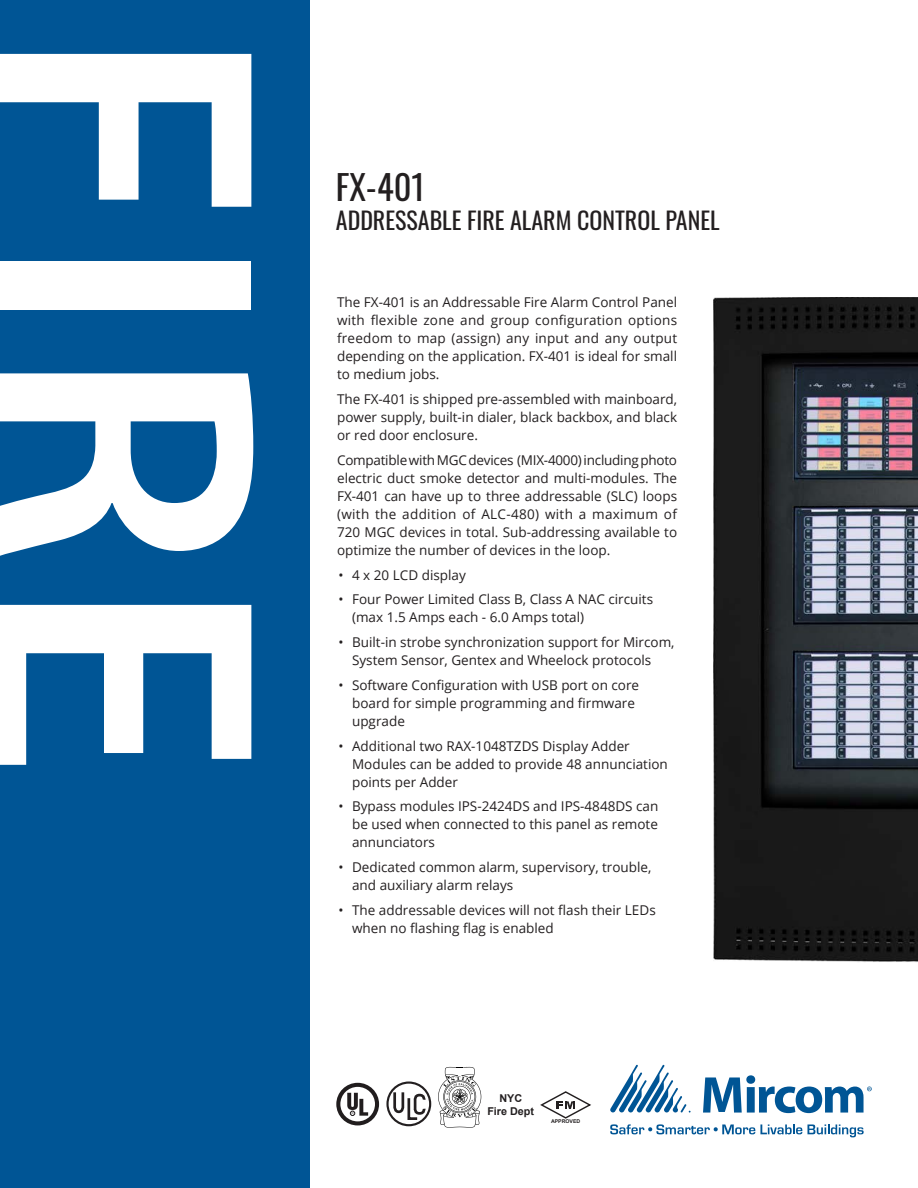
<style>
.page{position:relative;width:918px;height:1188px;background:#fff}
.page>*{position:absolute;margin:0;border:0;box-sizing:border-box;transform-origin:0 0}
.t1{font:600 393px "Myriad Pro";color:#fff}
.t2{font:34.5px "Oswald";color:#231f20}
.t3{font:24px "Oswald";color:#231f20}
.t4{font:13.5px/18px "Open Sans";color:#231f20}
.ParaStyle01-Leading_Auto__Align_Left{font:700 10.8px/12.9px "Arial";color:#231f20;text-align:center}
.t5{font:700 5.25px "Arial";color:#231f20}
</style>
<div class="page">
<div style="left:0;top:0;width:310px;height:1188px;background:#005595"></div>
<svg style="left:610px;top:1065px;width:81px;height:48px"></svg>
<svg style="left:610px;top:1124px;width:254px;height:13px"></svg>
<svg style="left:703px;top:1075px;width:169px;height:38px"></svg>
<img style="left:714px;top:297px;width:204px;height:665px">
<svg style="left:438px;top:1067px;width:43px;height:61px"></svg>
<div style="left:336px;top:1083px;width:43px;height:42px;border:4px solid #211d1e;border-radius:50%"></div>
<svg style="left:347px;top:1093px;width:21px;height:23px"></svg>
<div style="left:386px;top:1081px;width:45px;height:45px;border:2px solid #231f20;border-radius:50%"></div>
<svg style="left:392px;top:1090px;width:35px;height:31px"></svg>
<svg style="left:540px;top:1091px;width:51px;height:28px"></svg>
<p class="t1" style="left:368px;top:26px;width:755px;rotate:90deg">FIRE</p>
<p class="t2" style="left:336px;top:156px;width:91px">FX-401</p>
<p class="t3" style="left:336px;top:199px;width:385px">ADDRESSABLE FIRE ALARM CONTROL PANEL</p>
<p class="t4" style="left:337px;top:293px;width:342px;text-align:justify">The FX-401 is an Addressable Fire Alarm Control Panel with flexible zone and group configuration options freedom to map (assign) any input and any output depending on the application. FX-401 is ideal for small to medium jobs.</p>
<p class="t4" style="left:337px;top:390px;width:342px;text-align:justify">The FX-401 is shipped pre-assembled with mainboard, power supply, built-in dialer, black backbox, and black or red door enclosure.</p>
<p class="t4" style="left:337px;top:451px;width:342px;text-align:justify">Compatible with MGC devices (MIX-4000) including photo electric duct smoke detector and multi-modules. The FX-401 can have up to three addressable (SLC) loops (with the addition of ALC-480) with a maximum of 720 MGC devices in total. Sub-addressing available to optimize the number of devices in the loop.</p>
<p class="t4" style="left:339px;top:565px;width:129px">• 4 x 20 LCD display</p>
<p class="t4" style="left:352px;top:590px;width:303px;text-indent:-14px">• Four Power Limited Class B, Class A NAC circuits (max 1.5 Amps each - 6.0 Amps total)</p>
<p class="t4" style="left:352px;top:633px;width:324px;text-indent:-14px">• Built-in strobe synchronization support for Mircom,<br>System Sensor, Gentex and Wheelock protocols</p>
<p class="t4" style="left:352px;top:676px;width:289px;text-indent:-14px">• Software Configuration with USB port on core board for simple programming and firmware upgrade</p>
<p class="t4" style="left:352px;top:736px;width:317px;text-indent:-14px">• Additional two RAX-1048TZDS Display Adder<br>Modules can be added to provide 48 annunciation points per Adder</p>
<p class="t4" style="left:352px;top:797px;width:308px;text-align:justify;text-indent:-14px">• Bypass modules IPS-2424DS and IPS-4848DS can be used when connected to this panel as remote annunciators</p>
<p class="t4" style="left:352px;top:858px;width:301px;text-indent:-14px">• Dedicated common alarm, supervisory, trouble, and auxiliary alarm relays</p>
<p class="t4" style="left:352px;top:901px;width:305px;text-indent:-14px">• The addressable devices will not flash their LEDs when no flashing flag is enabled</p>
<p class="ParaStyle01-Leading_Auto__Align_Left" style="left:487px;top:1093px;width:48px">NYC<br>Fire Dept</p>
<p class="t5" style="left:551px;top:1118px;width:31px">APPROVED</p>
</div>
